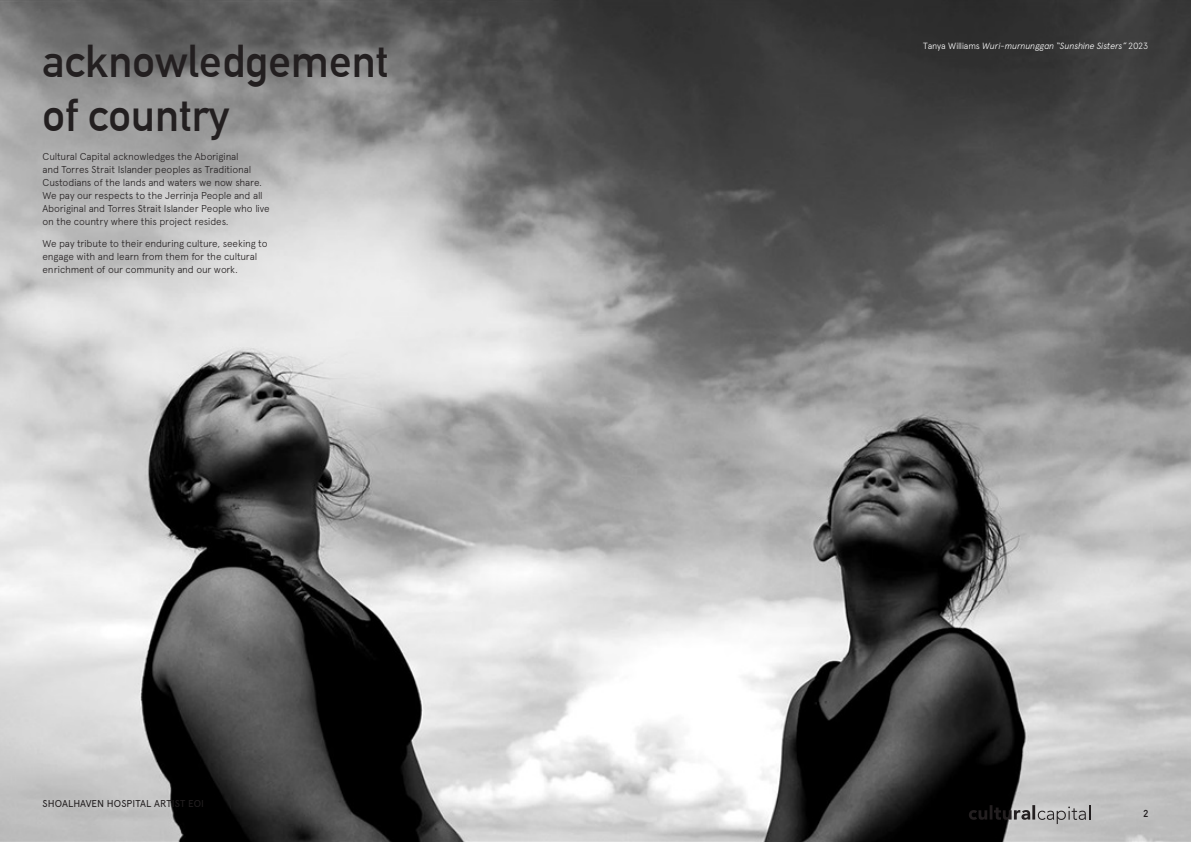
<style>
.page{position:relative;width:1191px;height:842px;background:#fff}
.page>*{position:absolute;margin:0;border:0;box-sizing:border-box;transform-origin:0 0}
.t1{font:700 45px "DIN Alternate";color:#231f20}
.PROJECT_BODY_COPY{font:300 10px/13px "Apercu";letter-spacing:-.015em;color:#231f20}
.t2{font:10px "Apercu";letter-spacing:.005em;color:#231f20}
.t3{font:700 10px "DIN Alternate";color:#231f20}
.Body_01{font:italic 300 9px "Apercu";letter-spacing:-.025em;color:#fff}
.s1{font-style:normal}
</style>
<div class="page">
<img style="left:0;top:0;width:1191px;height:842px">
<svg style="left:969px;top:805px;width:121px;height:19px;background:#717071"></svg>
<p class="t1" style="left:43px;top:27px;width:347px">acknowledgement</p>
<p class="t1" style="left:43px;top:81px;width:188px">of country</p>
<p class="PROJECT_BODY_COPY" style="left:43px;top:150px;width:229px">Cultural Capital acknowledges the Aboriginal<br>and Torres Strait Islander peoples as Traditional Custodians of the lands and waters we now share.<br>We pay our respects to the Jerrinja People and all Aboriginal and Torres Strait Islander People who live on the country where this project resides.</p>
<p class="PROJECT_BODY_COPY" style="left:43px;top:237px;width:226px">We pay tribute to their enduring culture, seeking to engage with and learn from them for the cultural enrichment of our community and our work.</p>
<p class="t2" style="left:43px;top:797px;width:163px">SHOALHAVEN HOSPITAL ARTIST EOI</p>
<p class="Body_01" style="left:923px;top:40px;width:227px"><span class="s1">Tanya Williams</span> Wuri-murnunggan “Sunshine Sisters” <span class="s1">2023</span></p>
<p class="t3" style="left:1143px;top:805px;width:6px">2</p>
</div>
